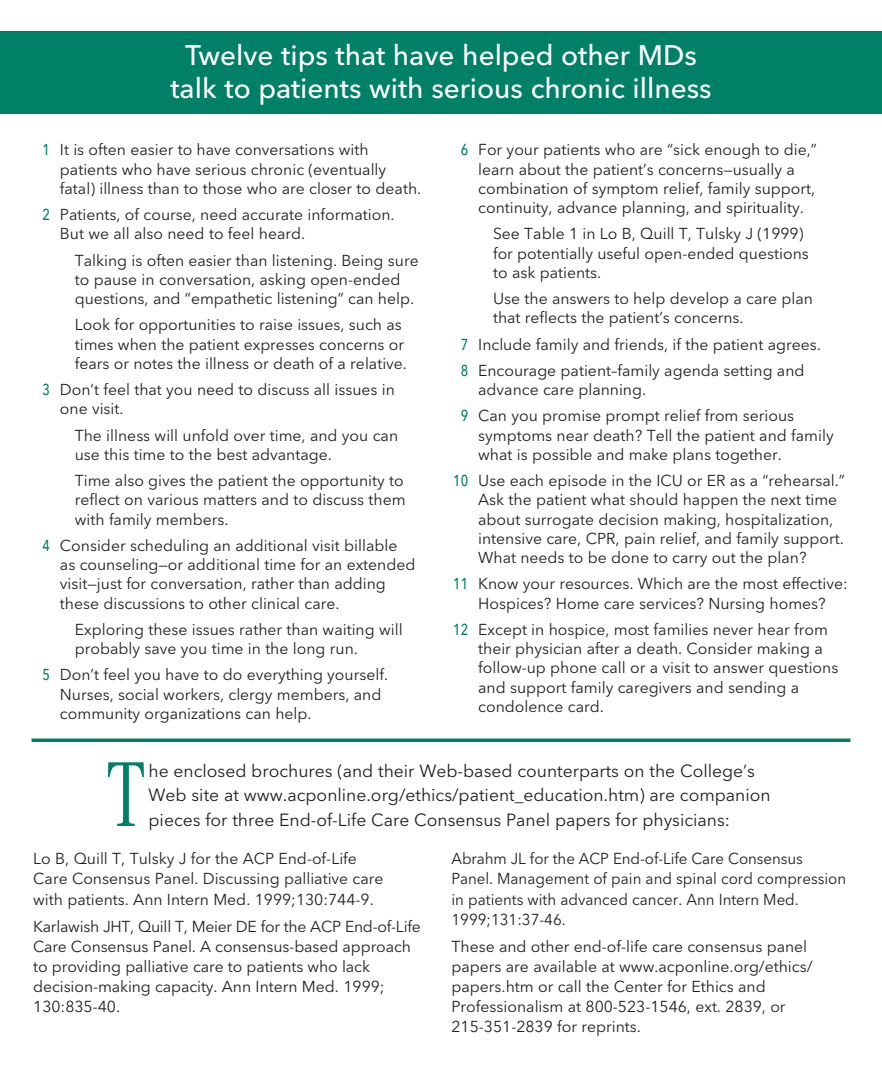
<style>
.page{position:relative;width:882px;height:1071px;background:#fff}
.page>*{position:absolute;margin:0;border:0;box-sizing:border-box;transform-origin:0 0}
.t1{font:91px "Acta";color:#008066;scale:.75 1}
.t2{font:500 28px/33.6px "Avenir Next LT Pro";color:#fff;text-align:center}
.t3{font:17.5px/24.5px "Avenir Next LT Pro";color:#231f20}
.t4{font:15.75px/19.2px "Avenir Next LT Pro";color:#231f20}
.t5{font:15.75px/20.1px "Avenir Next LT Pro";color:#231f20;scale:.96 1}
.s1{font-weight:500;color:#fff}
.s2{font-weight:500;color:#008066}
</style>
<div class="page">
<div style="left:0;top:32px;width:882px;height:82px;background:#008066"></div>
<svg style="left:32px;top:738px;width:818px;height:4px;background:#1f8f79"></svg>
<h2 class="t2" style="left:170px;top:41px;width:543px">Twelve tips that have helped other MDs talk to patients with serious chronic illness</h2>
<p class="t4" style="left:60px;top:142px;width:363px;text-indent:-25px"><span class="s1">1</span><span class="s2">1</span> It is often easier to have conversations with patients who have serious chronic (eventually fatal) illness than to those who are closer to death.</p>
<p class="t4" style="left:60px;top:207px;width:336px;text-indent:-25px"><span class="s1">1</span><span class="s2">2</span> Patients, of course, need accurate information.<br>But we all also need to feel heard.</p>
<p class="t4" style="left:75px;top:252px;width:345px">Talking is often easier than listening. Being sure to pause in conversation, asking open-ended questions, and “empathetic listening” can help.</p>
<p class="t4" style="left:75px;top:317px;width:334px">Look for opportunities to raise issues, such as times when the patient expresses concerns or fears or notes the illness or death of a relative.</p>
<p class="t4" style="left:60px;top:382px;width:337px;text-indent:-25px"><span class="s1">1</span><span class="s2">3</span> Don’t feel that you need to discuss all issues in one visit.</p>
<p class="t4" style="left:75px;top:427px;width:325px">The illness will unfold over time, and you can use this time to the best advantage.</p>
<p class="t4" style="left:75px;top:473px;width:332px">Time also gives the patient the opportunity to reflect on various matters and to discuss them with family members.</p>
<p class="t4" style="left:60px;top:538px;width:357px;text-indent:-25px"><span class="s1">1</span><span class="s2">4</span> Consider scheduling an additional visit billable as counseling—or additional time for an extended visit—just for conversation, rather than adding these discussions to other clinical care.</p>
<p class="t4" style="left:75px;top:622px;width:329px">Exploring these issues rather than waiting will probably save you time in the long run.</p>
<p class="t4" style="left:60px;top:667px;width:330px;text-indent:-25px"><span class="s1">1</span><span class="s2">5</span> Don’t feel you have to do everything yourself.<br>Nurses, social workers, clergy members, and community organizations can help.</p>
<p class="t4" style="left:478px;top:142px;width:340px;text-indent:-25px"><span class="s1">1</span><span class="s2">6</span> For your patients who are “sick enough to die,” learn about the patient’s concerns—usually a combination of symptom relief, family support, continuity, advance planning, and spirituality.</p>
<p class="t4" style="left:493px;top:226px;width:317px">See Table 1 in Lo B, Quill T, Tulsky J (1999) for potentially useful open-ended questions to ask patients.</p>
<p class="t4" style="left:493px;top:291px;width:321px">Use the answers to help develop a care plan that reflects the patient’s concerns.</p>
<p class="t4" style="left:453px;top:333px;width:369px;line-height:26.2px"><span class="s1">1</span><span class="s2">7</span> Include family and friends, if the patient agrees.<br><span class="s1">1</span><span class="s2">8</span> Encourage patient–family agenda setting and</p>
<p class="t4" style="left:453px;top:378px;width:343px;line-height:26.2px;text-indent:25px">advance care planning.<br><span class="s1">1</span><span class="s2">9</span> Can you promise prompt relief from serious</p>
<p class="t4" style="left:478px;top:427px;width:357px">symptoms near death? Tell the patient and family what is possible and make plans together.</p>
<p class="t4" style="left:478px;top:473px;width:368px;text-indent:-25px"><span class="s2">10</span> Use each episode in the ICU or ER as a “rehearsal.” Ask the patient what should happen the next time about surrogate decision making, hospitalization, intensive care, CPR, pain relief, and family support.<br>What needs to be done to carry out the plan?</p>
<p class="t4" style="left:453px;top:576px;width:396px;text-align:center"><span class="s2">11</span> Know your resources. Which are the most effective:<br>Hospices? Home care services? Nursing homes?</p>
<p class="t4" style="left:478px;top:622px;width:362px;text-indent:-25px"><span class="s2">12</span> Except in hospice, most families never hear from their physician after a death. Consider making a follow-up phone call or a visit to answer questions and support family caregivers and sending a condolence card.</p>
<h1 class="t1" style="left:106px;top:762px;width:54px">T</h1>
<p class="t3" style="left:149px;top:760px;width:624px">he enclosed brochures (and their Web-based counterparts on the College’s<br>Web site at www.acponline.org/ethics/patient_education.htm) are companion</p>
<p class="t3" style="left:149px;top:809px;width:583px">pieces for three End-of-Life Care Consensus Panel papers for physicians:</p>
<p class="t4" style="left:33px;top:851px;width:352px;line-height:20.1px">Lo B, Quill T, Tulsky J for the ACP End-of-Life<br>Care Consensus Panel. Discussing palliative care with patients. Ann Intern Med. 1999;130:744-9.</p>
<p class="t4" style="left:33px;top:918px;width:389px;line-height:20.1px">Karlawish JHT, Quill T, Meier DE for the ACP End-of-Life Care Consensus Panel. A consensus-based approach to providing palliative care to patients who lack decision-making capacity. Ann Intern Med. 1999; 130:835-40.</p>
<p class="t5" style="left:452px;top:851px;width:413px">Abrahm JL for the ACP End-of-Life Care Consensus Panel. Management of pain and spinal cord compression in patients with advanced cancer. Ann Intern Med.<br>1999;131:37-46.</p>
<p class="t4" style="left:452px;top:938px;width:363px;line-height:20.1px">These and other end-of-life care consensus panel papers are available at www.acponline.org/ethics/ papers.htm or call the Center for Ethics and Professionalism at 800-523-1546, ext. 2839, or 215-351-2839 for reprints.</p>
</div>
